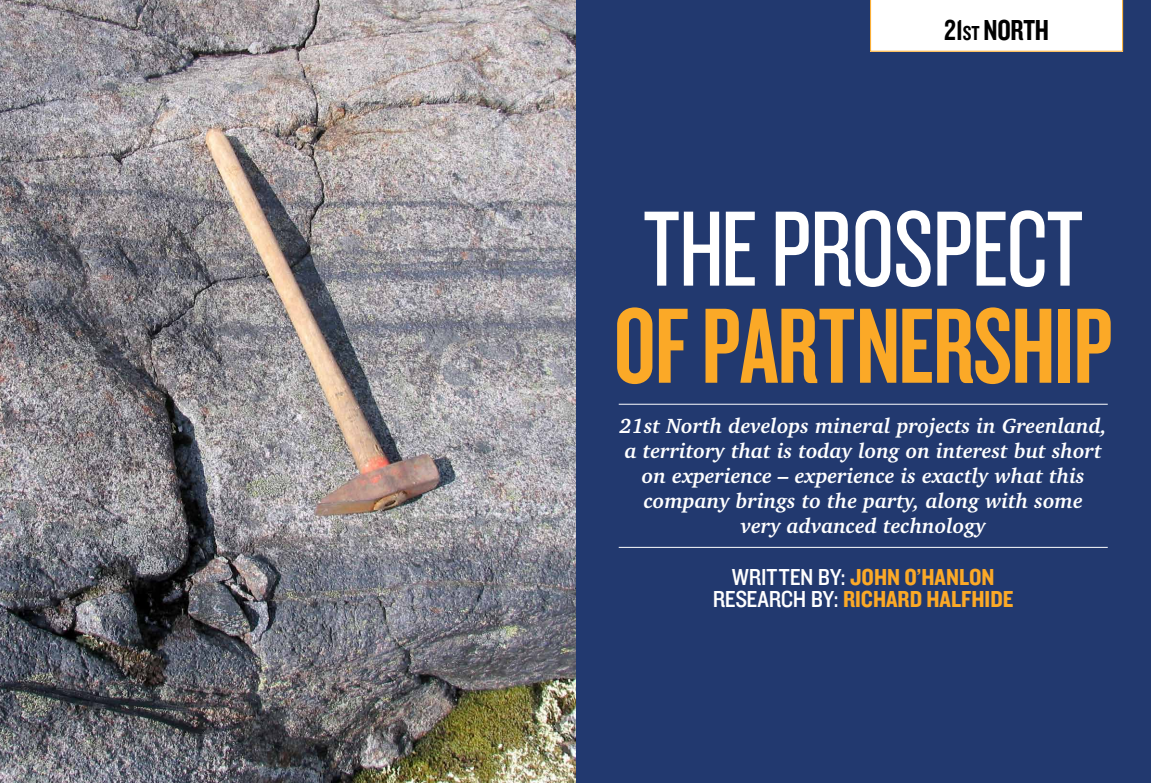
<style>
.page{position:relative;width:1151px;height:783px;background:#fff}
.page>*{position:absolute;margin:0;border:0;box-sizing:border-box;transform-origin:0 0}
.t1{font:111px "Knockout HTF48 Featherweight";letter-spacing:-.01em;color:#fba927}
.t2{font:111px "Knockout HTF28 Junior Featherwt";letter-spacing:-.01em;color:#fff}
.t3{font:30px "Knockout HTF49 Liteweight";letter-spacing:-.01em;color:#000}
.t4{font:24px/22px "Knockout HTF50 Welterweight";color:#fba927;text-align:center}
.t5{font:italic 700 21px/25px "Charter IT Cby BT";color:#fff;text-align:center}
.s1{font-size:21px}
.s2{font-family:"Knockout HTF30 Junior Welterwt";color:#fff}
</style>
<div class="page">
<div style="left:561px;top:0;width:590px;height:782px;background:#22396f"></div>
<img style="left:0;top:0;width:575px;height:782px">
<hr style="left:619px;top:404px;width:489px;height:1px;background:#fff">
<hr style="left:619px;top:547px;width:489px;height:1px;background:#fff">
<div style="left:870px;top:0;width:253px;height:51px;background:#fff"></div>
<h2 class="t3" style="left:944px;top:15px;width:106px">21<span class="s1">st</span> North</h2>
<h1 class="t2" style="left:643px;top:193px;width:439px">THE PROSPECT</h1>
<h1 class="t1" style="left:614px;top:290px;width:501px">OF PARTNERSHIP</h1>
<p class="t5" style="left:619px;top:412px;width:489px">21st North develops mineral projects in Greenland, a territory that is today long on interest but short on experience – experience is exactly what this company brings to the party, along with some<br>very advanced technology</p>
<p class="t4" style="left:713px;top:566px;width:302px"><span class="s2">WRITTEN BY:</span> JOHN O’HANLON<br><span class="s2">RESEARCH BY:</span> RICHARD HALFHIDE</p>
</div>
